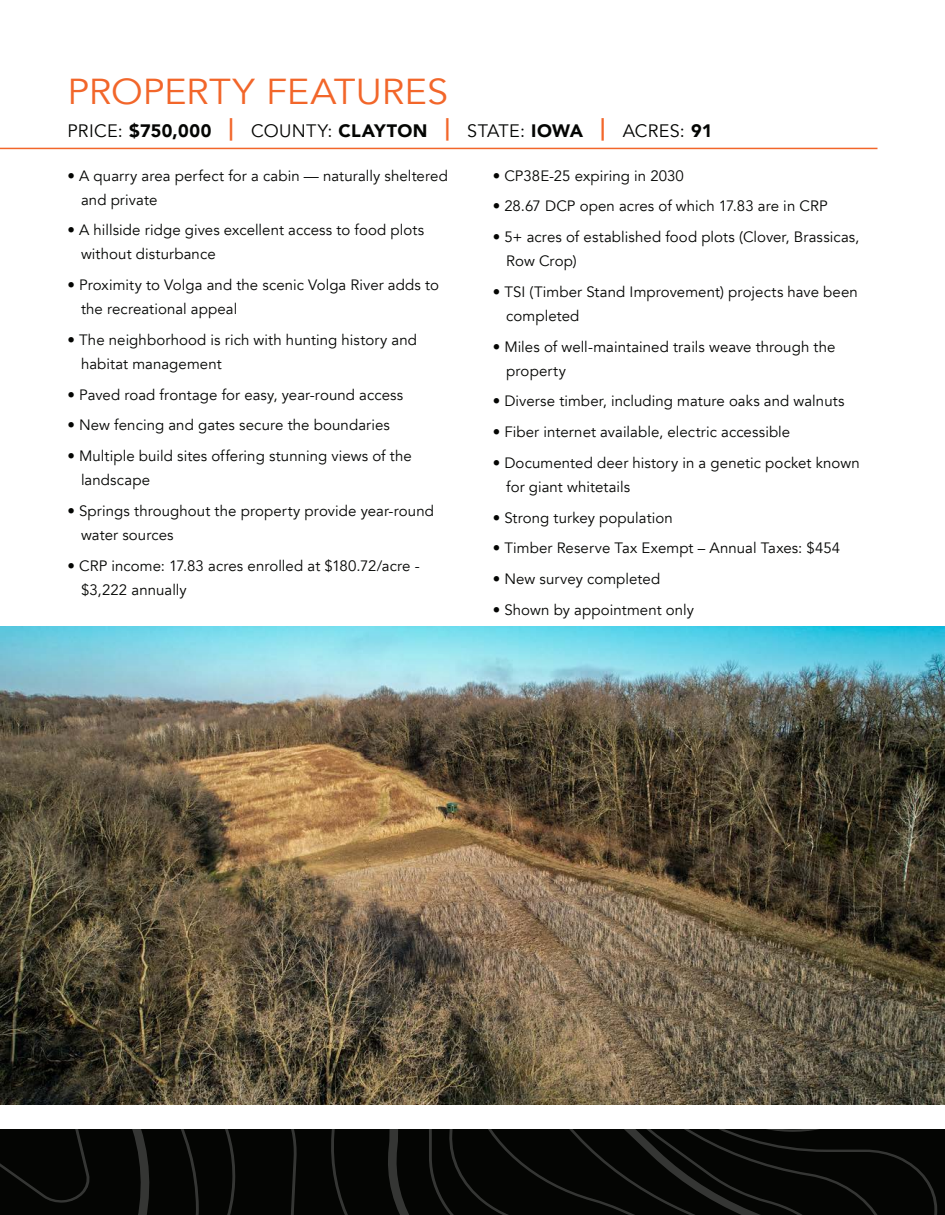
<style>
.page{position:relative;width:945px;height:1215px;background:#fff}
.page>*{position:absolute;margin:0;border:0;box-sizing:border-box;transform-origin:0 0}
.t1{font:36px "Avenir";color:#f2662a;scale:1.05 1}
.t2{font:18px "Avenir";letter-spacing:.02em;color:#040503}
.t3{font:15px/24px "Avenir";letter-spacing:.005em;color:#040503}
.s1{font-weight:900}
.s2{font-weight:900;font-size:22.5px;color:#f2662a}
</style>
<div class="page">
<img style="left:0;top:627px;width:945px;height:478px">
<hr style="left:0;top:148px;width:878px;height:1px;background:#f2662a">
<svg style="left:0;top:1129px;width:945px;height:86px;background:#080907"></svg>
<p class="t1" style="left:68px;top:70px;width:364px">PROPERTY FEATURES</p>
<p class="t2" style="left:68px;top:120px;width:647px">PRICE: <span class="s1">$750,000</span> <span class="s2">|</span> COUNTY: <span class="s1">CLAYTON</span> <span class="s2">|</span> STATE: <span class="s1">IOWA</span> <span class="s2">|</span> ACRES: <span class="s1">91</span></p>
<p class="t3" style="left:81px;top:164px;width:368px;text-indent:-14px">• A quarry area perfect for a cabin — naturally sheltered and private</p>
<p class="t3" style="left:81px;top:218px;width:345px;text-indent:-14px">• A hillside ridge gives excellent access to food plots without disturbance</p>
<p class="t3" style="left:81px;top:273px;width:360px;text-indent:-14px">• Proximity to Volga and the scenic Volga River adds to the recreational appeal</p>
<p class="t3" style="left:81px;top:328px;width:338px;text-indent:-14px">• The neighborhood is rich with hunting history and habitat management</p>
<p class="t3" style="left:68px;top:383px;width:337px">• Paved road frontage for easy, year-round access</p>
<p class="t3" style="left:68px;top:413px;width:324px">• New fencing and gates secure the boundaries</p>
<p class="t3" style="left:81px;top:444px;width:332px;text-indent:-14px">• Multiple build sites offering stunning views of the landscape</p>
<p class="t3" style="left:81px;top:499px;width:355px;text-indent:-14px">• Springs throughout the property provide year-round water sources</p>
<p class="t3" style="left:81px;top:554px;width:340px;text-indent:-14px">• CRP income: 17.83 acres enrolled at $180.72/acre - $3,222 annually</p>
<p class="t3" style="left:493px;top:164px;width:193px">• CP38E-25 expiring in 2030</p>
<p class="t3" style="left:493px;top:194px;width:336px">• 28.67 DCP open acres of which 17.83 are in CRP</p>
<p class="t3" style="left:506px;top:225px;width:355px;text-indent:-14px">• 5+ acres of established food plots (Clover, Brassicas,<br>Row Crop)</p>
<p class="t3" style="left:506px;top:280px;width:353px;text-indent:-14px">• TSI (Timber Stand Improvement) projects have been completed</p>
<p class="t3" style="left:506px;top:335px;width:331px;text-indent:-14px">• Miles of well-maintained trails weave through the property</p>
<p class="t3" style="left:493px;top:389px;width:353px">• Diverse timber, including mature oaks and walnuts</p>
<p class="t3" style="left:493px;top:420px;width:299px">• Fiber internet available, electric accessible</p>
<p class="t3" style="left:506px;top:451px;width:355px;text-indent:-14px">• Documented deer history in a genetic pocket known for giant whitetails</p>
<p class="t3" style="left:493px;top:506px;width:182px">• Strong turkey population</p>
<p class="t3" style="left:493px;top:536px;width:349px">• Timber Reserve Tax Exempt – Annual Taxes: $454</p>
<p class="t3" style="left:493px;top:567px;width:169px">• New survey completed</p>
<p class="t3" style="left:493px;top:598px;width:203px">• Shown by appointment only</p>
</div>
